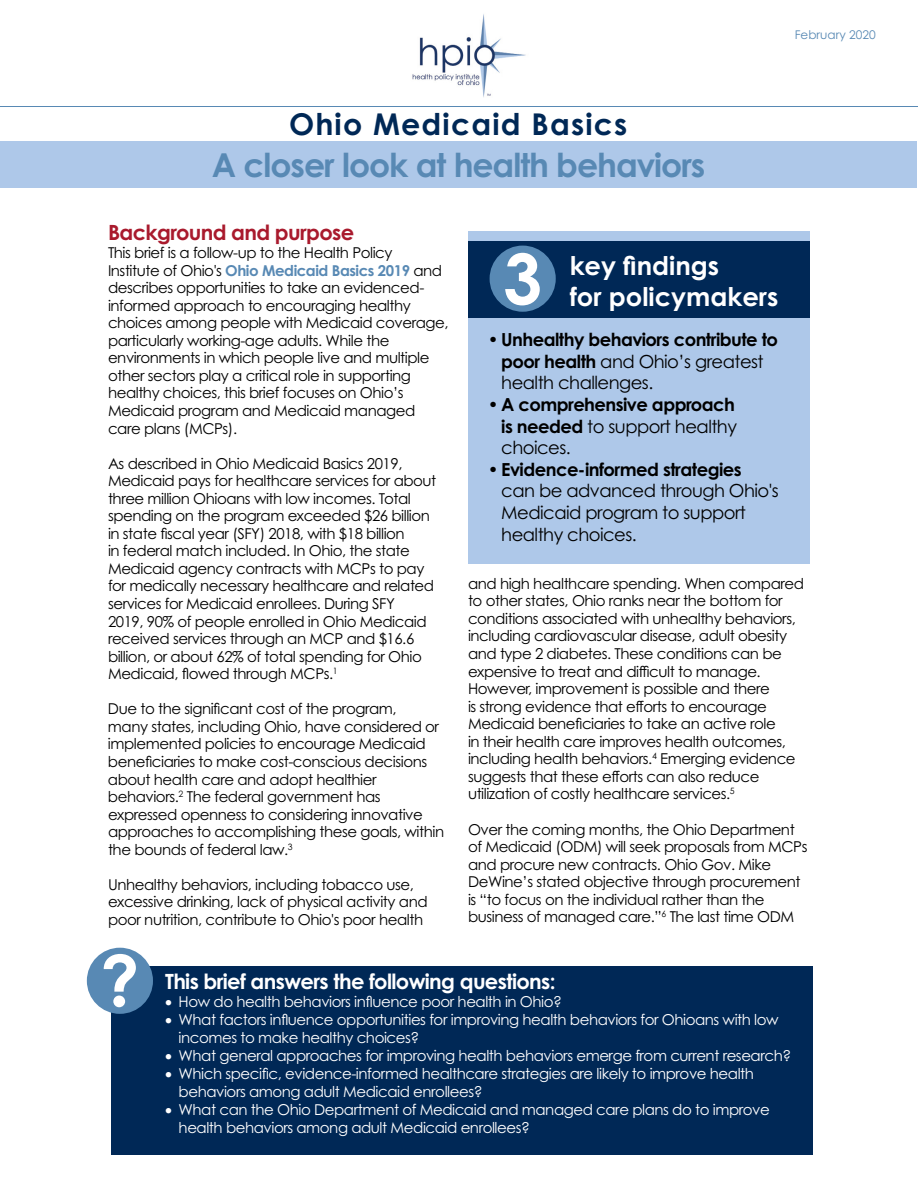
<style>
.page{position:relative;width:918px;height:1188px;background:#fff}
.page>*{position:absolute;margin:0;border:0;box-sizing:border-box;transform-origin:0 0}
.t1{font:700 69.9px "Century Gothic Pro";color:#fff}
.t2{font:700 33px "Century Gothic Pro";letter-spacing:-.03em;color:#5889b4}
.t3{font:700 30px "Century Gothic Pro";letter-spacing:.04em;color:#002856}
.t4{font:700 25.8px/30.9px "Century Gothic Pro";color:#fff}
.t5{font:700 21px "Century Gothic Pro";letter-spacing:-.03em;color:#fff}
.t6{font:700 21px "Century Gothic Pro";letter-spacing:-.03em;color:#a91a2d}
.t7{font:700 18px/21.6px "Century Gothic Pro";letter-spacing:-.03em;color:#000}
.t8{font:18px/21.6px "Century Gothic Pro";letter-spacing:-.03em;color:#000}
.t9{font:15px/17.5px "Century Gothic Pro";letter-spacing:-.03em;color:#000}
.t10{font:15px/18px "Century Gothic Pro";letter-spacing:-.03em;color:#fff}
.t11{font:12px "Century Gothic Pro";color:#5889b4}
.s1{font-weight:700;color:#5889b4}
.s2{font-weight:400}
</style>
<div class="page">
<div style="left:1px;top:141px;width:916px;height:47px;background:#aec8e9"></div>
<img style="left:412px;top:14px;width:114px;height:83px">
<hr style="left:0;top:106px;width:918px;height:1px;background:#5889b4">
<div style="left:111px;top:967px;width:702px;height:188px;background:#002856"></div>
<div style="left:87px;top:948px;width:66px;height:66px;background:#5889b4;border-radius:50%"></div>
<div style="left:468px;top:231px;width:342px;height:333px;background:#aec8e9"></div>
<div style="left:469px;top:242px;width:341px;height:76px;background:#002856"></div>
<div style="left:490px;top:246px;width:66px;height:66px;background:#5889b4;border-radius:50%"></div>
<h3 class="t3" style="left:289px;top:105px;width:340px">Ohio Medicaid Basics</h3>
<h2 class="t2" style="left:212px;top:144px;width:495px">A closer look at health behaviors</h2>
<p class="t11" style="left:795px;top:28px;width:82px">February 2020</p>
<h3 class="t6" style="left:108px;top:220px;width:248px">Background and purpose</h3>
<p class="t9" style="left:108px;top:244px;width:342px">This brief is a follow-up to the Health Policy<br>Institute of Ohio's <span class="s1">Ohio Medicaid Basics 2019</span> and describes opportunities to take an evidenced&shy;informed approach to encouraging healthy choices among people with Medicaid coverage, particularly working-age adults. While the environments in which people live and multiple other sectors play a critical role in supporting healthy choices, this brief focuses on Ohio’s Medicaid program and Medicaid managed care plans (MCPs).</p>
<p class="t9" style="left:108px;top:454px;width:330px">As described in Ohio Medicaid Basics 2019, Medicaid pays for healthcare services for about three million Ohioans with low incomes. Total spending on the program exceeded $26 billion in state fiscal year (SFY) 2018, with $18 billion<br>in federal match included. In Ohio, the state Medicaid agency contracts with MCPs to pay for medically necessary healthcare and related services for Medicaid enrollees. During SFY<br>2019, 90% of people enrolled in Ohio Medicaid received services through an MCP and $16.6 billion, or about 62% of total spending for Ohio Medicaid, flowed through MCPs.<sup>1</sup></p>
<p class="t9" style="left:108px;top:700px;width:338px">Due to the significant cost of the program,<br>many states, including Ohio, have considered or implemented policies to encourage Medicaid beneficiaries to make cost-conscious decisions about health care and adopt healthier behaviors.<sup>2</sup> The federal government has expressed openness to considering innovative approaches to accomplishing these goals, within the bounds of federal law.<sup>3</sup></p>
<p class="t9" style="left:108px;top:875px;width:321px">Unhealthy behaviors, including tobacco use, excessive drinking, lack of physical activity and poor nutrition, contribute to Ohio's poor health</p>
<h1 class="t1" style="left:503px;top:235px;width:41px">3</h1>
<h3 class="t4" style="left:570px;top:250px;width:210px">key findings<br>for policymakers</h3>
<p class="t7" style="left:501px;top:329px;width:278px;text-indent:-14px">• Unhealthy behaviors contribute to poor health <span class="s2">and Ohio’s greatest health challenges.</span></p>
<p class="t7" style="left:501px;top:393px;width:237px;text-align:justify;text-indent:-14px">• A comprehensive approach is needed <span class="s2">to support healthy choices.</span></p>
<p class="t7" style="left:488px;top:458px;width:255px">• Evidence-informed strategies</p>
<p class="t8" style="left:501px;top:480px;width:279px">can be advanced through Ohio's<br>Medicaid program to support healthy choices.</p>
<p class="t9" style="left:468px;top:574px;width:338px">and high healthcare spending. When compared to other states, Ohio ranks near the bottom for conditions associated with unhealthy behaviors, including cardiovascular disease, adult obesity and type 2 diabetes. These conditions can be expensive to treat and difficult to manage.<br>However, improvement is possible and there<br>is strong evidence that efforts to encourage Medicaid beneficiaries to take an active role<br>in their health care improves health outcomes, including health behaviors.<sup>4</sup> Emerging evidence suggests that these efforts can also reduce utilization of costly healthcare services.<sup>5</sup></p>
<p class="t9" style="left:468px;top:820px;width:341px">Over the coming months, the Ohio Department of Medicaid (ODM) will seek proposals from MCPs and procure new contracts. Ohio Gov. Mike DeWine’s stated objective through procurement is “to focus on the individual rather than the business of managed care.”<sup>6</sup> The last time ODM</p>
<h1 class="t1" style="left:100px;top:937px;width:41px">?</h1>
<h3 class="t5" style="left:165px;top:968px;width:392px">This brief answers the following questions:</h3>
<p class="t10" style="left:165px;top:992px;width:398px">• How do health behaviors influence poor health in Ohio?</p>
<p class="t10" style="left:179px;top:1010px;width:602px;text-indent:-14px">• What factors influence opportunities for improving health behaviors for Ohioans with low incomes to make healthy choices?</p>
<p class="t10" style="left:165px;top:1046px;width:628px">• What general approaches for improving health behaviors emerge from current research?</p>
<p class="t10" style="left:179px;top:1064px;width:577px;text-indent:-14px">• Which specific, evidence-informed healthcare strategies are likely to improve health behaviors among adult Medicaid enrollees?</p>
<p class="t10" style="left:179px;top:1100px;width:593px;text-indent:-14px">• What can the Ohio Department of Medicaid and managed care plans do to improve health behaviors among adult Medicaid enrollees?</p>
</div>
